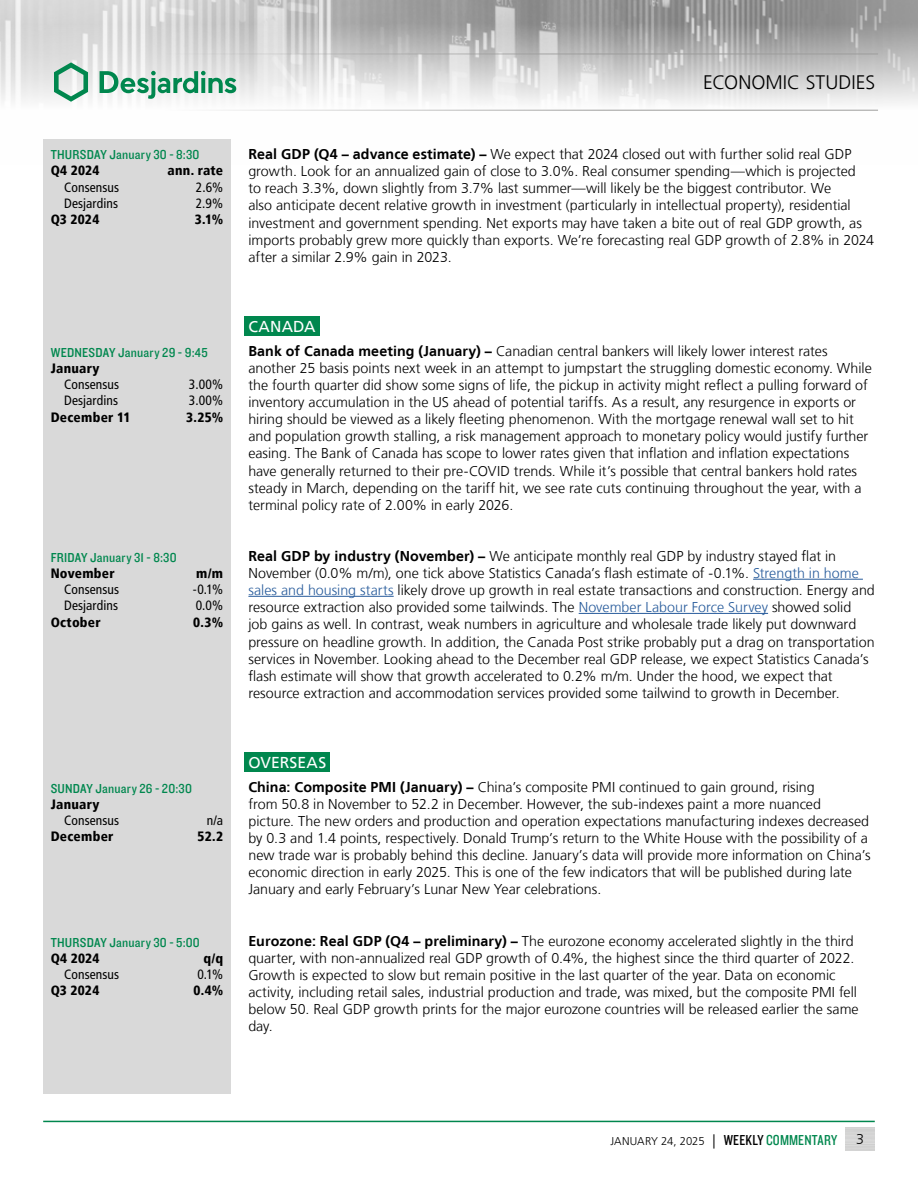
<style>
.page{position:relative;width:918px;height:1188px;background:#fff}
.page>*{position:absolute;margin:0;border:0;box-sizing:border-box;transform-origin:0 0}
.t1{font:300 19.5px "Frutiger LT";letter-spacing:.005em;color:#000}
.t2{font:15.75px "Frutiger LT";letter-spacing:.01em;color:#fff}
.t3{font:300 14.25px/17.1px "Frutiger LT";color:#000}
.t4{font:condensed 13.5px "Frutiger LT";letter-spacing:.01em;color:#000}
.t5{font:13.5px "Knockout 30 Junior Welterwt";letter-spacing:.015em;color:#00874e}
.t6{font:900 condensed 13.5px "Frutiger LT";letter-spacing:.02em;color:#000}
.t7{font:300 11.25px "Frutiger LT";letter-spacing:-.005em;color:#000}
.s1{font-weight:700}
.s2{color:#275b9b}
.s3{font-size:14.25px}
.s4{font-family:"Knockout 29 Junior Ltweight";font-weight:400;font-size:15px}
.s5{font-family:"Knockout 29 Junior Ltweight";font-weight:400;font-size:15px;color:#00874e}
</style>
<div class="page">
<img style="left:0;top:0;width:918px;height:110px">
<hr style="left:0;top:54px;width:878px;height:1px;background:#9d9d9c">
<hr style="left:0;top:110px;width:878px;height:1px;background:#9d9d9c">
<svg style="left:54px;top:62px;width:34px;height:40px"></svg>
<svg style="left:100px;top:71px;width:136px;height:28px"></svg>
<hr style="left:43px;top:1121px;width:832px;height:1px;background:#00874e">
<div style="left:244px;top:316px;width:76px;height:20px;background:#00874e"></div>
<hr style="left:753px;top:579px;width:110px;height:1px;background:#275b9b">
<hr style="left:248px;top:596px;width:146px;height:1px;background:#275b9b">
<hr style="left:579px;top:613px;width:189px;height:1px;background:#275b9b">
<div style="left:244px;top:752px;width:86px;height:20px;background:#00874e"></div>
<div style="left:43px;top:139px;width:188px;height:955px;background:#d9d9d9"></div>
<p class="t5" style="left:51px;top:146px;width:150px">THURSDAY January 30 - 8:30</p>
<p class="t6" style="left:51px;top:163px;width:50px">Q4 2024</p>
<p class="t6" style="left:168px;top:163px;width:57px">ann. rate</p>
<p class="t4" style="left:64px;top:179px;width:57px">Consensus</p>
<p class="t4" style="left:196px;top:179px;width:29px">2.6%</p>
<p class="t4" style="left:64px;top:195px;width:55px">Desjardins</p>
<p class="t4" style="left:196px;top:195px;width:29px">2.9%</p>
<p class="t6" style="left:51px;top:211px;width:50px">Q3 2024</p>
<p class="t6" style="left:195px;top:211px;width:30px">3.1%</p>
<p class="t5" style="left:51px;top:343px;width:159px">WEDNESDAY January 29 - 9:45</p>
<p class="t6" style="left:51px;top:360px;width:50px">January</p>
<p class="t4" style="left:64px;top:377px;width:57px">Consensus</p>
<p class="t4" style="left:189px;top:377px;width:36px">3.00%</p>
<p class="t4" style="left:64px;top:393px;width:55px">Desjardins</p>
<p class="t4" style="left:189px;top:393px;width:36px">3.00%</p>
<p class="t6" style="left:51px;top:409px;width:81px">December 11</p>
<p class="t6" style="left:186px;top:409px;width:39px">3.25%</p>
<p class="t5" style="left:51px;top:548px;width:127px">FRIDAY January 31 - 8:30</p>
<p class="t6" style="left:51px;top:565px;width:65px">November</p>
<p class="t6" style="left:196px;top:565px;width:28px">m/m</p>
<p class="t4" style="left:64px;top:582px;width:57px">Consensus</p>
<p class="t4" style="left:193px;top:582px;width:32px">-0.1%</p>
<p class="t4" style="left:64px;top:598px;width:55px">Desjardins</p>
<p class="t4" style="left:196px;top:598px;width:29px">0.0%</p>
<p class="t6" style="left:51px;top:614px;width:52px">October</p>
<p class="t6" style="left:193px;top:614px;width:31px">0.3%</p>
<p class="t5" style="left:51px;top:779px;width:143px">SUNDAY January 26 - 20:30</p>
<p class="t6" style="left:51px;top:796px;width:50px">January</p>
<p class="t4" style="left:64px;top:812px;width:57px">Consensus</p>
<p class="t4" style="left:207px;top:812px;width:18px">n/a</p>
<p class="t6" style="left:51px;top:828px;width:64px">December</p>
<p class="t6" style="left:198px;top:828px;width:27px">52.2</p>
<p class="t5" style="left:51px;top:933px;width:151px">THURSDAY January 30 - 5:00</p>
<p class="t6" style="left:51px;top:950px;width:50px">Q4 2024</p>
<p class="t6" style="left:204px;top:950px;width:21px">q/q</p>
<p class="t4" style="left:64px;top:966px;width:57px">Consensus</p>
<p class="t4" style="left:197px;top:966px;width:27px">0.1%</p>
<p class="t6" style="left:51px;top:982px;width:50px">Q3 2024</p>
<p class="t6" style="left:194px;top:982px;width:31px">0.4%</p>
<h1 class="t1" style="left:703px;top:72px;width:174px">ECONOMIC STUDIES</h1>
<p class="t3" style="left:248px;top:146px;width:627px"><span class="s1">Real GDP (Q4 – advance estimate) –</span> We expect that 2024 closed out with further solid real GDP growth. Look for an annualized gain of close to 3.0%. Real consumer spending—which is projected<br>to reach 3.3%, down slightly from 3.7% last summer—will likely be the biggest contributor. We<br>also anticipate decent relative growth in investment (particularly in intellectual property), residential investment and government spending. Net exports may have taken a bite out of real GDP growth, as imports probably grew more quickly than exports. We’re forecasting real GDP growth of 2.8% in 2024 after a similar 2.9% gain in 2023.</p>
<p class="t2" style="left:248px;top:317px;width:69px">CANADA</p>
<p class="t3" style="left:248px;top:343px;width:625px"><span class="s1">Bank of Canada meeting (January) –</span> Canadian central bankers will likely lower interest rates another 25 basis points next week in an attempt to jumpstart the struggling domestic economy. While the fourth quarter did show some signs of life, the pickup in activity might reflect a pulling forward of inventory accumulation in the US ahead of potential tariffs. As a result, any resurgence in exports or hiring should be viewed as a likely fleeting phenomenon. With the mortgage renewal wall set to hit and population growth stalling, a risk management approach to monetary policy would justify further easing. The Bank of Canada has scope to lower rates given that inflation and inflation expectations have generally returned to their pre-COVID trends. While it’s possible that central bankers hold rates steady in March, depending on the tariff hit, we see rate cuts continuing throughout the year, with a terminal policy rate of 2.00% in early 2026.</p>
<p class="t3" style="left:248px;top:548px;width:628px"><span class="s1">Real GDP by industry (November) –</span> We anticipate monthly real GDP by industry stayed flat in November (0.0% m/m), one tick above Statistics Canada’s flash estimate of -0.1%. <span class="s2">Strength in home sales and housing starts</span> likely drove up growth in real estate transactions and construction. Energy and resource extraction also provided some tailwinds. The <span class="s2">November Labour Force Survey</span> showed solid<br>job gains as well. In contrast, weak numbers in agriculture and wholesale trade likely put downward pressure on headline growth. In addition, the Canada Post strike probably put a drag on transportation services in November. Looking ahead to the December real GDP release, we expect Statistics Canada’s flash estimate will show that growth accelerated to 0.2% m/m. Under the hood, we expect that resource extraction and accommodation services provided some tailwind to growth in December.</p>
<p class="t2" style="left:248px;top:753px;width:79px">OVERSEAS</p>
<p class="t3" style="left:248px;top:779px;width:624px"><span class="s1">China: Composite PMI (January) –</span> China’s composite PMI continued to gain ground, rising<br>from 50.8 in November to 52.2 in December. However, the sub-indexes paint a more nuanced<br>picture. The new orders and production and operation expectations manufacturing indexes decreased by 0.3 and 1.4 points, respectively. Donald Trump’s return to the White House with the possibility of a new trade war is probably behind this decline. January’s data will provide more information on China’s economic direction in early 2025. This is one of the few indicators that will be published during late January and early February’s Lunar New Year celebrations.</p>
<p class="t3" style="left:248px;top:933px;width:612px"><span class="s1">Eurozone: Real GDP (Q4 – preliminary) –</span> The eurozone economy accelerated slightly in the third quarter, with non-annualized real GDP growth of 0.4%, the highest since the third quarter of 2022.<br>Growth is expected to slow but remain positive in the last quarter of the year. Data on economic activity, including retail sales, industrial production and trade, was mixed, but the composite PMI fell below 50. Real GDP growth prints for the major eurozone countries will be released earlier the same day.</p>
<p class="t7" style="left:610px;top:1135px;width:228px">JANUARY 24, 2025 <span class="s3">|</span> <span class="s4">WEEKLY</span> <span class="s5">COMMENTARY</span></p>
<p class="t3" style="left:856px;top:1131px;width:9px">3</p>
</div>
